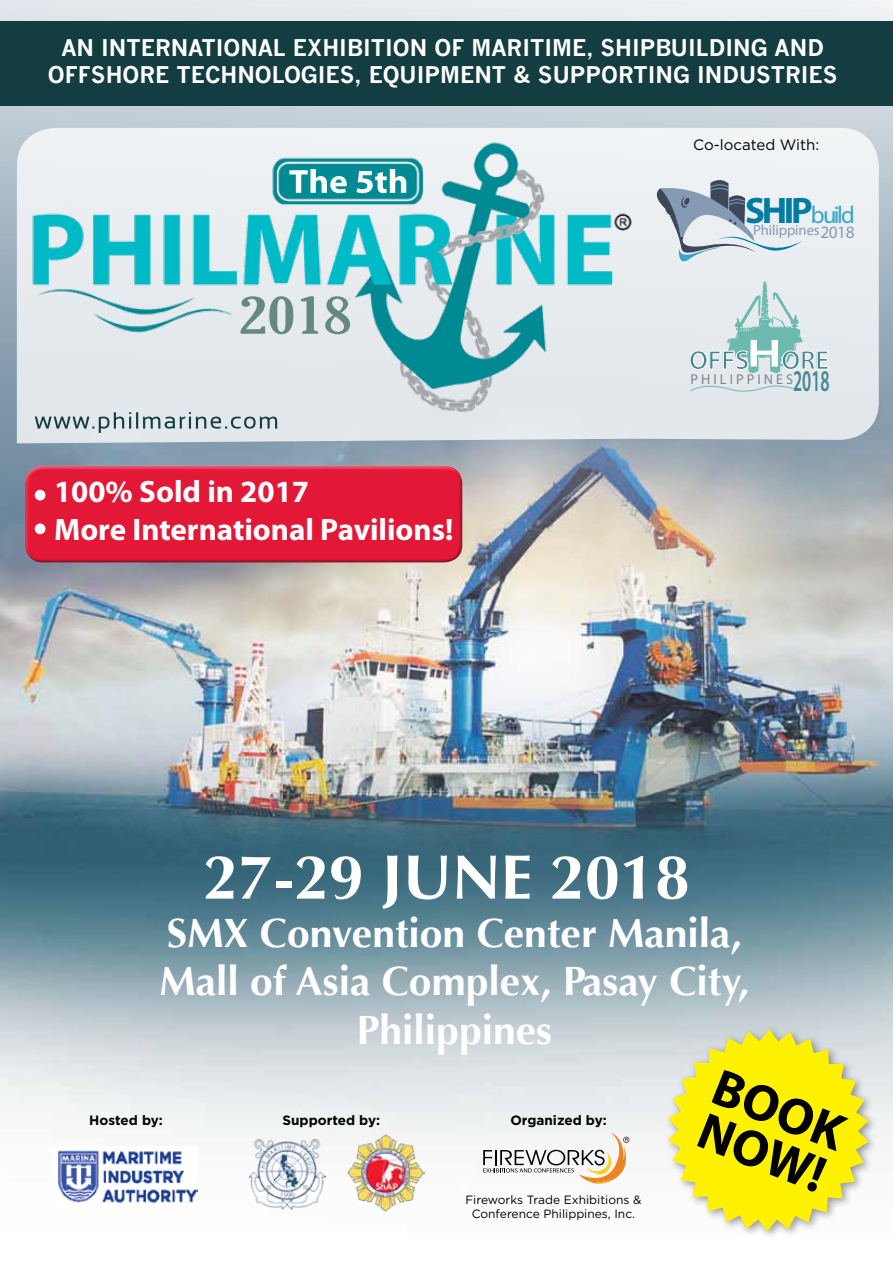
<style>
.page{position:relative;width:893px;height:1263px;background:#fff}
.page>*{position:absolute;margin:0;border:0;box-sizing:border-box;transform-origin:0 0}
.t1{font:700 63px "Optima";color:#fff}
.t2{font:700 51.75px/46px "Myriad Pro";color:#000}
.t3{font:700 40.8px/48.9px "Optima";color:#fff;text-align:center}
.t4{font:700 37.05px "Myriad Pro";color:#007ba1}
.t5{font:700 31.05px/37.2px "Myriad Pro";color:#fff}
.t6{font:600 26.7px "Myriad Pro";color:#478790}
.t7{font:24.45px "Myriad Pro";color:#3aa4c6}
.t8{font:700 22.5px/27px "News Gothic";color:#fff;text-align:center}
.t9{font:15px "Gotham";color:#000}
.t10{font:14.7px "Myriad Pro";letter-spacing:-.005em;color:#859bb3}
.t11{font:14.25px "Myriad Pro";color:#828487}
.t12{font:700 13.5px "Gotham";color:#000}
.t13{font:12px/14.4px "Gotham";color:#000;text-align:center}
.s1{font-weight:400;font-size:24.45px;color:#3aa4c6}
.s2{font-size:17.4px}
.s3{font-weight:700;font-size:37.05px;color:#007ba1}
.s4{font-size:39.45px;color:#fff}
.s5{font-weight:600;font-size:30.3px;color:#478790}
</style>
<div class="page">
<img style="left:0;top:0;width:893px;height:1212px">
<div style="left:0;top:21px;width:893px;height:85px;background:#133d41"></div>
<svg style="left:483px;top:1132px;width:149px;height:55px"></svg>
<img style="left:54px;top:1147px;width:143px;height:58px">
<div style="left:664px;top:1025px;width:215px;height:216px;background:#000;opacity:.4"></div>
<svg style="left:668px;top:1029px;width:201px;height:202px;background:#f4ec45"></svg>
<div style="left:23px;top:463px;width:439px;height:93px;background:#fff;opacity:.4"></div>
<div style="left:24px;top:470px;width:438px;height:94px;background:#e31837"></div>
<svg style="left:17px;top:128px;width:862px;height:315px;fill:#e7ecef"></svg>
<img style="left:25px;top:138px;width:610px;height:290px">
<svg style="left:650px;top:176px;width:152px;height:92px;background:#cbd4db"></svg>
<svg style="left:689px;top:281px;width:140px;height:93px;background:#cce0e1"></svg>
<svg style="left:690px;top:384px;width:106px;height:8px"></svg>
<img style="left:248px;top:1138px;width:78px;height:72px">
<img style="left:347px;top:1131px;width:78px;height:80px">
<svg style="left:0;top:1059px;width:1px;height:153px"></svg>
<div style="left:35px;top:490px;width:10px;height:10px;background:#fff;border-radius:50%"></div>
<div style="left:35px;top:523px;width:10px;height:11px;background:#fff;border-radius:50%"></div>
<svg style="left:35px;top:412px;width:242px;height:21px;background:#b8c5c9"></svg>
<p class="t8" style="left:48px;top:34px;width:791px">AN INTERNATIONAL EXHIBITION OF MARITIME, SHIPBUILDING AND<br>OFFSHORE TECHNOLOGIES, EQUIPMENT &amp; SUPPORTING INDUSTRIES</p>
<p class="t9" style="left:693px;top:135px;width:128px">Co-located With:</p>
<h3 class="t4" style="left:745px;top:186px;width:81px">S <span class="s1">b</span></h3>
<p class="t10" style="left:753px;top:221px;width:103px">Philippines<span class="s2">2018</span></p>
<p class="t7" style="left:762px;top:200px;width:95px"><span class="s3">HIP</span> uild</p>
<h3 class="t5" style="left:54px;top:472px;width:401px">100% Sold in 2017<br>More International Pavilions!</h3>
<p class="t6" style="left:689px;top:343px;width:141px">OFFS<span class="s4">H</span>ORE</p>
<p class="t11" style="left:690px;top:371px;width:141px">P H I L I P P I N E S<span class="s5">2018</span></p>
<h1 class="t1" style="left:203px;top:840px;width:488px">27-29 JUNE 2018</h1>
<h3 class="t3" style="left:159px;top:909px;width:591px">SMX Convention Center Manila,<br>Mall of Asia Complex, Pasay City,<br>Philippines</h3>
<p class="t12" style="left:89px;top:1111px;width:75px">Hosted by:</p>
<p class="t12" style="left:282px;top:1111px;width:99px">Supported by:</p>
<p class="t12" style="left:510px;top:1111px;width:98px">Organized by:</p>
<p class="t13" style="left:465px;top:1192px;width:178px">Fireworks Trade Exhibitions &amp;<br>Conference Philippines, Inc.</p>
<h2 class="t2" style="left:723px;top:1062px;width:139px;rotate:21deg">BOOK<br>NOW!</h2>
</div>
